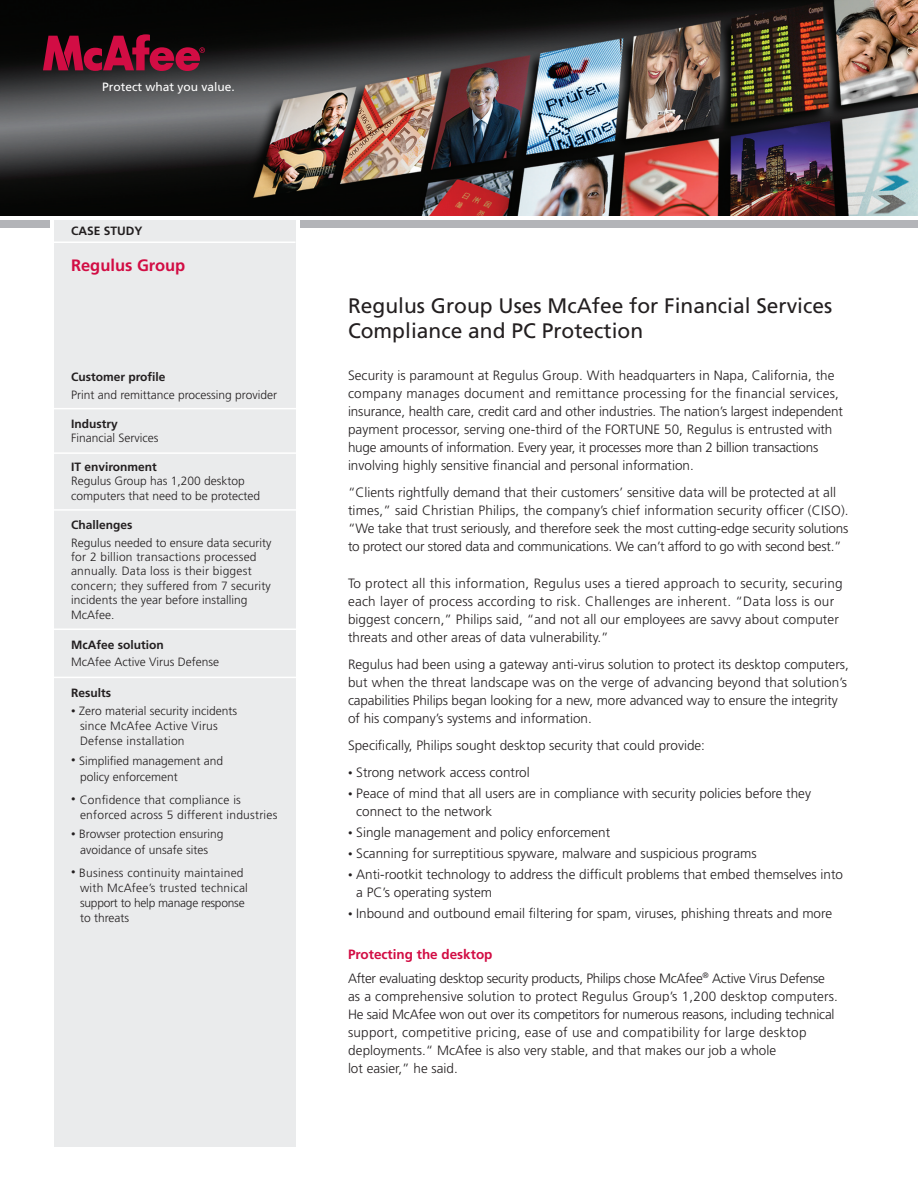
<style>
.page{position:relative;width:918px;height:1188px;background:#fff}
.page>*{position:absolute;margin:0;border:0;box-sizing:border-box;transform-origin:0 0}
.t1{font:21px/25.5px "Frutiger";color:#231f20}
.t2{font:700 16.5px "Frutiger";color:#d20d44}
.t3{font:300 13.5px/18px "Frutiger";color:#231f20}
.t4{font:300 13.5px/18px "Frutiger";letter-spacing:.02em;color:#231f20}
.t5{font:300 13.5px/23.4px "Frutiger";letter-spacing:-.02em;color:#231f20}
.t6{font:300 12px/14.5px "Frutiger";color:#231f20}
.t7{font:300 12px/15px "Frutiger";letter-spacing:.02em;color:#231f20}
.t8{font:700 12px "Frutiger";color:#231f20}
.t9{font:12px "Frutiger";color:#fff}
.s1{font-size:9px}
.s2{font-weight:700;color:#d20d44}
</style>
<div class="page">
<img style="left:0;top:0;width:918px;height:216px">
<div style="left:54px;top:220px;width:242px;height:928px;background:#eaebec"></div>
<svg style="left:43px;top:34px;width:162px;height:37px;background:#710d29"></svg>
<div style="left:300px;top:220px;width:618px;height:8px;background:#b3b4b8"></div>
<div style="left:0;top:220px;width:50px;height:8px;background:#b3b4b8"></div>
<hr style="left:52px;top:242px;width:244px;height:1px;background:#fff">
<hr style="left:53px;top:408px;width:246px;height:1px;background:#fff">
<hr style="left:53px;top:452px;width:246px;height:2px;background:#fff">
<hr style="left:52px;top:509px;width:249px;height:2px;background:#fff">
<hr style="left:52px;top:628px;width:249px;height:2px;background:#fff">
<hr style="left:50px;top:677px;width:249px;height:1px;background:#fff">
<p class="t9" style="left:102px;top:79px;width:134px">Protect what you value.</p>
<p class="t8" style="left:71px;top:224px;width:73px">CASE STUDY</p>
<p class="t2" style="left:71px;top:255px;width:116px">Regulus Group</p>
<p class="t8" style="left:71px;top:370px;width:96px">Customer profile</p>
<p class="t6" style="left:71px;top:388px;width:208px">Print and remittance processing provider</p>
<p class="t8" style="left:71px;top:416px;width:48px">Industry</p>
<p class="t6" style="left:71px;top:431px;width:89px">Financial Services</p>
<p class="t8" style="left:71px;top:460px;width:87px">IT environment</p>
<p class="t6" style="left:71px;top:474px;width:191px;line-height:15px">Regulus Group has 1,200 desktop computers that need to be protected</p>
<p class="t8" style="left:71px;top:518px;width:63px">Challenges</p>
<p class="t6" style="left:71px;top:535px;width:202px">Regulus needed to ensure data security for 2 billion transactions processed annually. Data loss is their biggest concern; they suffered from 7 security incidents the year before installing McAfee.</p>
<p class="t8" style="left:71px;top:637px;width:94px">McAfee solution</p>
<p class="t6" style="left:71px;top:655px;width:150px">McAfee Active Virus Defense</p>
<p class="t8" style="left:71px;top:686px;width:41px">Results</p>
<p class="t7" style="left:80px;top:704px;width:159px;text-indent:-9px"><span class="s1">•</span> Zero material security incidents since McAfee Active Virus<br>Defense installation</p>
<p class="t6" style="left:80px;top:753px;width:145px;line-height:16.2px;text-indent:-9px"><span class="s1">•</span> Simplified management and policy enforcement</p>
<p class="t7" style="left:80px;top:792px;width:199px;text-indent:-9px"><span class="s1">•</span> Confidence that compliance is enforced across 5 different industries</p>
<p class="t6" style="left:71px;top:826px;width:154px;line-height:16.2px;text-align:center"><span class="s1">•</span> Browser protection ensuring avoidance of unsafe sites</p>
<p class="t7" style="left:80px;top:866px;width:169px;text-indent:-9px"><span class="s1">•</span> Business continuity maintained with McAfee’s trusted technical support to help manage response to threats</p>
<h1 class="t1" style="left:348px;top:293px;width:486px">Regulus Group Uses McAfee for Financial Services<br>Compliance and PC Protection</h1>
<p class="t3" style="left:348px;top:367px;width:497px">Security is paramount at Regulus Group. With headquarters in Napa, California, the company manages document and remittance processing for the financial services, insurance, health care, credit card and other industries. The nation’s largest independent payment processor, serving one-third of the FORTUNE 50, Regulus is entrusted with huge amounts of information. Every year, it processes more than 2 billion transactions involving highly sensitive financial and personal information.</p>
<p class="t3" style="left:348px;top:484px;width:502px">“Clients rightfully demand that their customers’ sensitive data will be protected at all times,” said Christian Philips, the company’s chief information security officer (CISO). “We take that trust seriously, and therefore seek the most cutting-edge security solutions to protect our stored data and communications. We can’t afford to go with second best.”</p>
<p class="t4" style="left:348px;top:574px;width:496px">To protect all this information, Regulus uses a tiered approach to security, securing each layer of process according to risk. Challenges are inherent. “Data loss is our biggest concern,” Philips said, “and not all our employees are savvy about computer threats and other areas of data vulnerability.”</p>
<p class="t3" style="left:348px;top:655px;width:502px">Regulus had been using a gateway anti-virus solution to protect its desktop computers, but when the threat landscape was on the verge of advancing beyond that solution’s capabilities Philips began looking for a new, more advanced way to ensure the integrity of his company’s systems and information.</p>
<p class="t3" style="left:348px;top:737px;width:359px">Specifically, Philips sought desktop security that could provide:</p>
<p class="t3" style="left:348px;top:764px;width:183px"><span class="s1">•</span> Strong network access control</p>
<p class="t3" style="left:356px;top:785px;width:456px;text-indent:-8px"><span class="s1">•</span> Peace of mind that all users are in compliance with security policies before they connect to the network</p>
<p class="t3" style="left:348px;top:824px;width:264px"><span class="s1">•</span> Single management and policy enforcement</p>
<p class="t3" style="left:348px;top:845px;width:410px"><span class="s1">•</span> Scanning for surreptitious spyware, malware and suspicious programs</p>
<p class="t3" style="left:356px;top:866px;width:488px;text-indent:-8px"><span class="s1">•</span> Anti-rootkit technology to address the difficult problems that embed themselves into a PC’s operating system</p>
<p class="t3" style="left:348px;top:905px;width:486px"><span class="s1">•</span> Inbound and outbound email filtering for spam, viruses, phishing threats and more</p>
<p class="t5" style="left:348px;top:943px;width:478px"><span class="s2">Protecting the desktop<br></span>After evaluating desktop security products, Philips chose McAfee<sup>®</sup> Active Virus Defense</p>
<p class="t3" style="left:348px;top:987px;width:491px">as a comprehensive solution to protect Regulus Group’s 1,200 desktop computers.<br>He said McAfee won out over its competitors for numerous reasons, including technical support, competitive pricing, ease of use and compatibility for large desktop deployments.“ McAfee is also very stable, and that makes our job a whole<br>lot easier,” he said.</p>
</div>
